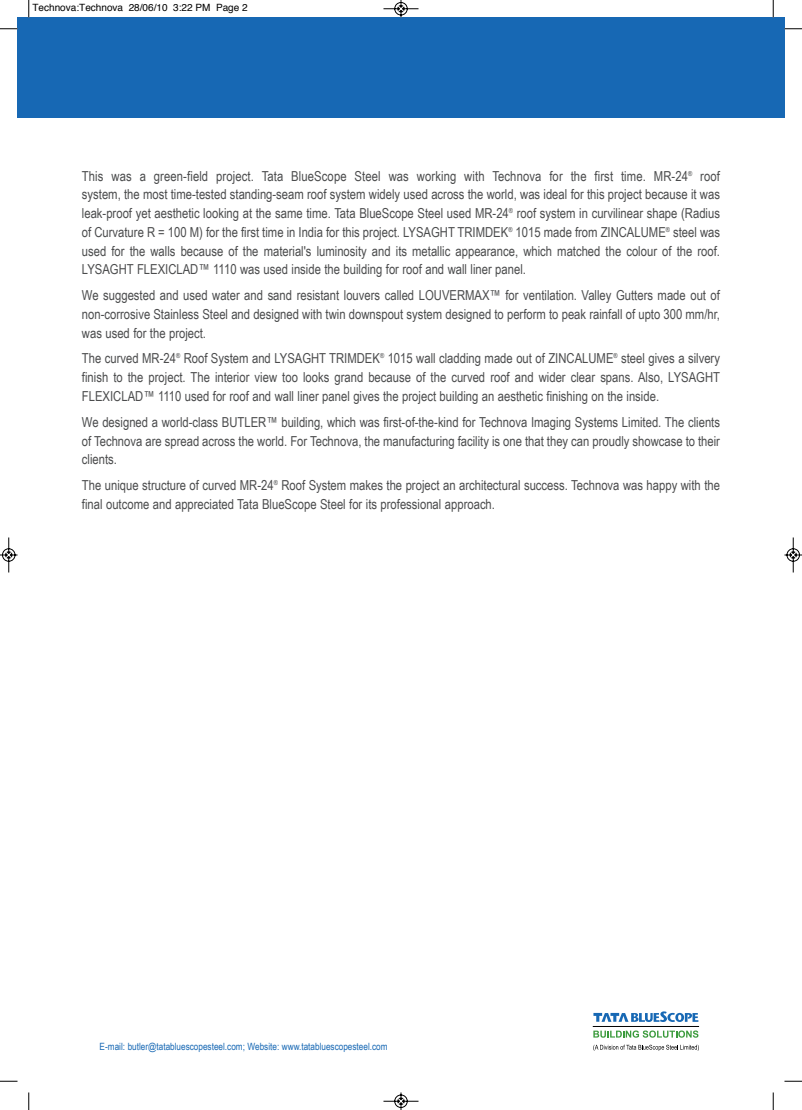
<style>
.page{position:relative;width:802px;height:1110px;background:#fff}
.page>*{position:absolute;margin:0;border:0;box-sizing:border-box;transform-origin:0 0}
.t1{font:13.75px/18.8px "Arial Narrow";color:#4b4c4d;text-align:justify}
.t2{font:10px "Arial Narrow";color:#1768b4}
.t3{font:10px "Helvetica";color:#000}
</style>
<div class="page">
<div style="left:18px;top:18px;width:766px;height:99px;background:#1768b4"></div>
<svg style="left:593px;top:1011px;width:105px;height:11px"></svg>
<svg style="left:593px;top:1030px;width:105px;height:8px"></svg>
<hr style="left:592px;top:1026px;width:107px;height:1px;background:#000">
<svg style="left:593px;top:1045px;width:106px;height:6px"></svg>
<svg style="left:28px;top:0;width:2px;height:18px"></svg>
<svg style="left:0;top:28px;width:18px;height:2px"></svg>
<svg style="left:773px;top:0;width:1px;height:18px"></svg>
<svg style="left:784px;top:28px;width:18px;height:2px"></svg>
<svg style="left:28px;top:1092px;width:2px;height:18px"></svg>
<svg style="left:0;top:1081px;width:18px;height:1px"></svg>
<svg style="left:773px;top:1092px;width:1px;height:18px"></svg>
<svg style="left:784px;top:1081px;width:18px;height:1px"></svg>
<svg style="left:383px;top:0;width:36px;height:18px"></svg>
<svg style="left:383px;top:1092px;width:36px;height:18px"></svg>
<svg style="left:0;top:537px;width:18px;height:36px"></svg>
<svg style="left:784px;top:537px;width:18px;height:36px"></svg>
<p class="t3" style="left:32px;top:4px;width:217px">Technova:Technova 28/06/10 3:22 PM Page 2</p>
<p class="t1" style="left:82px;top:166px;width:639px">This was a green-field project. Tata BlueScope Steel was working with Technova for the first time. MR-24<sup>®</sup> roof system, the most time-tested standing-seam roof system widely used across the world, was ideal for this project because it was leak-proof yet aesthetic looking at the same time. Tata BlueScope Steel used MR-24<sup>®</sup> roof system in curvilinear shape (Radius of Curvature R = 100 M) for the first time in India for this project. LYSaGhT TRIMDEk<sup>®</sup> 1015 made from ZINCaLUME<sup>®</sup> steel was used for the walls because of the material's luminosity and its metallic appearance, which matched the colour of the roof.<br>LYSaGhT FLEXICLaD™ 1110 was used inside the building for roof and wall liner panel.</p>
<p class="t1" style="left:82px;top:286px;width:639px">We suggested and used water and sand resistant louvers called LOUVERMaX™ for ventilation. Valley Gutters made out of non-corrosive Stainless Steel and designed with twin downspout system designed to perform to peak rainfall of upto 300 mm/hr, was used for the project.</p>
<p class="t1" style="left:82px;top:349px;width:639px">The curved MR-24<sup>®</sup> Roof System and LYSaGhT TRIMDEk<sup>®</sup> 1015 wall cladding made out of ZINCaLUME<sup>®</sup> steel gives a silvery finish to the project. The interior view too looks grand because of the curved roof and wider clear spans. also, LYSaGhT FLEXICLaD™ 1110 used for roof and wall liner panel gives the project building an aesthetic finishing on the inside.</p>
<p class="t1" style="left:82px;top:412px;width:639px">We designed a world-class BUTLER™ building, which was first-of-the-kind for Technova Imaging Systems Limited. The clients of Technova are spread across the world. For Technova, the manufacturing facility is one that they can proudly showcase to their clients.</p>
<p class="t1" style="left:82px;top:476px;width:639px">The unique structure of curved MR-24<sup>®</sup> Roof System makes the project an architectural success. Technova was happy with the final outcome and appreciated Tata BlueScope Steel for its professional approach.</p>
<p class="t2" style="left:100px;top:1041px;width:289px">E-mail: butler@tatabluescopesteel.com; Website: www.tatabluescopesteel.com</p>
</div>
